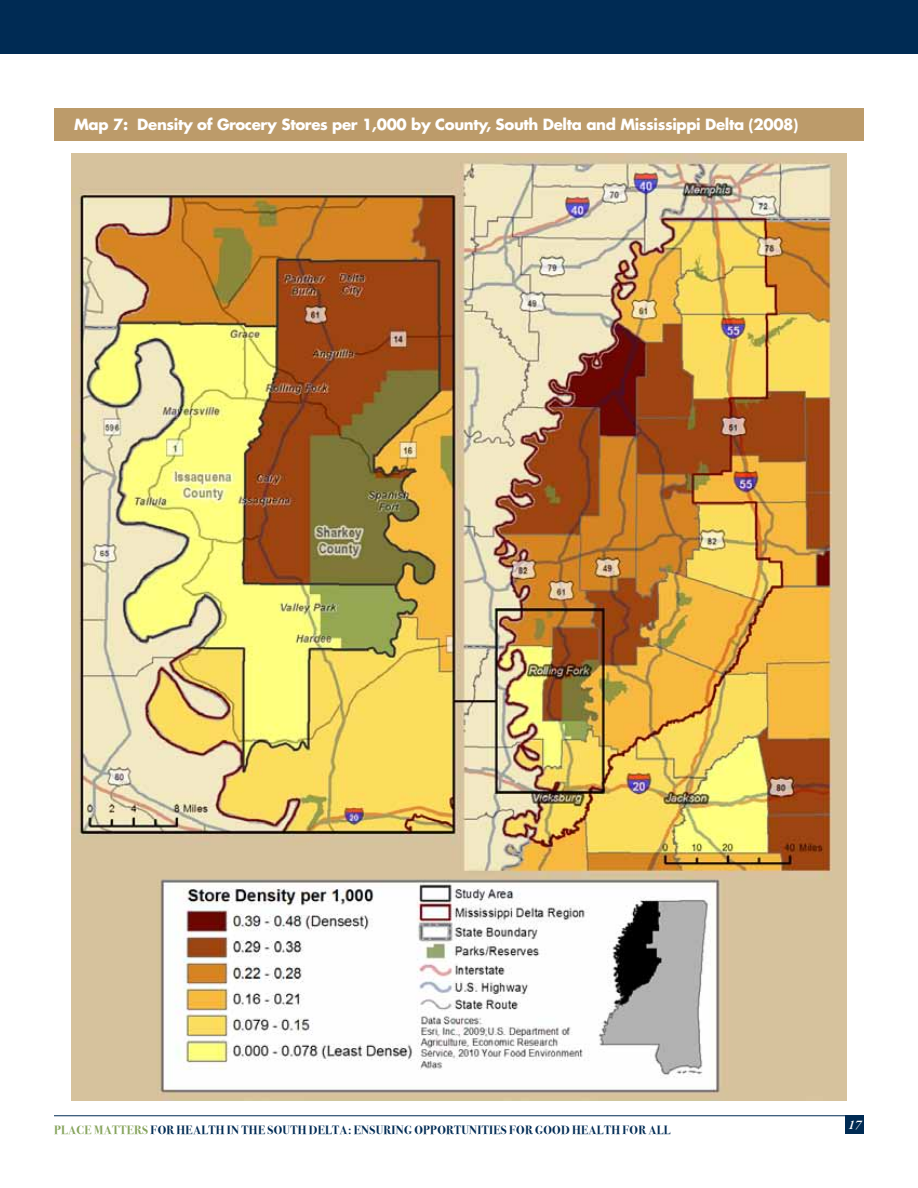
<style>
.page{position:relative;width:918px;height:1188px;background:#fff}
.page>*{position:absolute;margin:0;border:0;box-sizing:border-box;transform-origin:0 0}
.t1{font:700 15px "Futura Std";letter-spacing:-.025em;color:#fff}
.t2{font:italic 600 13.5px "Garamond Premr Pro";color:#fff}
.t3{font:12px "Bodoni Svty Two ITCTT Bold";letter-spacing:.025em;color:#002b54}
.s1{color:#86a45c}
</style>
<div class="page">
<div style="left:845px;top:1115px;width:19px;height:19px;background:#002b54"></div>
<div style="left:0;top:0;width:918px;height:54px;background:#002b54"></div>
<hr style="left:54px;top:1115px;width:810px;height:1px;background:#002b54">
<div style="left:54px;top:108px;width:810px;height:32px;background:#bc9b6a"></div>
<img style="left:72px;top:153px;width:774px;height:947px">
<p class="t1" style="left:74px;top:115px;width:726px">Map 7: Density of Grocery Stores per 1,000 by County, South Delta and Mississippi Delta (2008)</p>
<p class="t3" style="left:54px;top:1120px;width:369px"><span class="s1">PLACE MATTERS</span> FOR HEALTH IN THE SOUTH DELTA: ENSURING OPP</p>
<p class="t3" style="left:437px;top:1120px;width:235px">ORTUNITIES FOR GOOD HEALTH FOR ALL</p>
<p class="t2" style="left:848px;top:1117px;width:15px">17</p>
</div>
